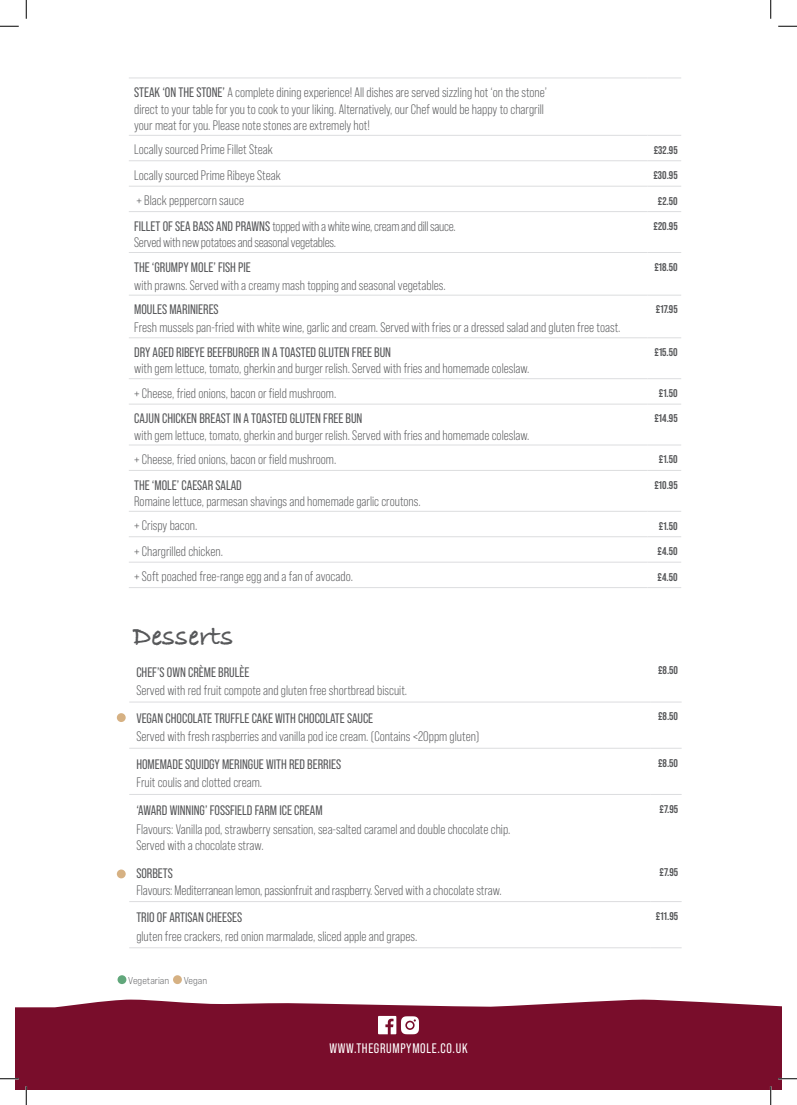
<style>
.page{position:relative;width:797px;height:1105px;background:#fff}
.page>*{position:absolute;margin:0;border:0;box-sizing:border-box;transform-origin:0 0}
.t1{font:700 28.75px "Bradley Hand ITCTT";color:#57585a}
.t2{font:13.75px/16.5px "Bebas Neue Pro";color:#57585a}
.t3{font:13.75px "Bebas Neue Pro";color:#57585a}
.t4{font:13.75px/16.5px "Bebas Neue Pro";letter-spacing:-.02em;color:#57585a}
.t5{font:13.75px "Bebas Neue Pro";letter-spacing:.05em;color:#fff}
.t6{font:700 11.25px "Bebas Neue Pro";color:#57585a}
.t7{font:10px "Bebas Neue Pro Exp Bk";color:#57585a}
.s1{font-style:inherit}
</style>
<div class="page">
<div style="left:16px;top:999px;width:765px;height:90px;background:#790d2b"></div>
<svg style="left:378px;top:1016px;width:41px;height:18px"></svg>
<hr style="left:129px;top:295px;width:518px;height:1px;background:#dcdddf">
<hr style="left:647px;top:295px;width:34px;height:1px;background:#dcdddf">
<hr style="left:129px;top:337px;width:518px;height:1px;background:#dcdddf">
<hr style="left:647px;top:337px;width:34px;height:1px;background:#dcdddf">
<hr style="left:129px;top:378px;width:518px;height:1px;background:#dcdddf">
<hr style="left:647px;top:378px;width:34px;height:1px;background:#dcdddf">
<hr style="left:129px;top:404px;width:518px;height:1px;background:#dcdddf">
<hr style="left:647px;top:404px;width:34px;height:1px;background:#dcdddf">
<hr style="left:129px;top:445px;width:518px;height:1px;background:#dcdddf">
<hr style="left:647px;top:445px;width:34px;height:1px;background:#dcdddf">
<hr style="left:129px;top:470px;width:518px;height:1px;background:#dcdddf">
<hr style="left:647px;top:470px;width:34px;height:1px;background:#dcdddf">
<hr style="left:129px;top:511px;width:518px;height:1px;background:#dcdddf">
<hr style="left:647px;top:511px;width:34px;height:1px;background:#dcdddf">
<hr style="left:129px;top:536px;width:518px;height:1px;background:#dcdddf">
<hr style="left:647px;top:536px;width:34px;height:1px;background:#dcdddf">
<hr style="left:129px;top:562px;width:518px;height:1px;background:#dcdddf">
<hr style="left:647px;top:562px;width:34px;height:1px;background:#dcdddf">
<hr style="left:129px;top:587px;width:518px;height:1px;background:#dcdddf">
<hr style="left:647px;top:587px;width:34px;height:1px;background:#dcdddf">
<hr style="left:129px;top:78px;width:518px;height:1px;background:#dcdddf">
<hr style="left:647px;top:78px;width:34px;height:1px;background:#dcdddf">
<hr style="left:129px;top:135px;width:518px;height:1px;background:#dcdddf">
<hr style="left:647px;top:135px;width:34px;height:1px;background:#dcdddf">
<hr style="left:129px;top:160px;width:518px;height:1px;background:#dcdddf">
<hr style="left:647px;top:160px;width:34px;height:1px;background:#dcdddf">
<hr style="left:129px;top:186px;width:518px;height:1px;background:#dcdddf">
<hr style="left:647px;top:186px;width:34px;height:1px;background:#dcdddf">
<hr style="left:129px;top:211px;width:518px;height:1px;background:#dcdddf">
<hr style="left:647px;top:211px;width:34px;height:1px;background:#dcdddf">
<hr style="left:129px;top:252px;width:518px;height:1px;background:#dcdddf">
<hr style="left:647px;top:252px;width:34px;height:1px;background:#dcdddf">
<hr style="left:129px;top:702px;width:521px;height:1px;background:#dcdddf">
<hr style="left:650px;top:702px;width:31px;height:1px;background:#dcdddf">
<hr style="left:129px;top:748px;width:521px;height:1px;background:#dcdddf">
<hr style="left:650px;top:748px;width:31px;height:1px;background:#dcdddf">
<hr style="left:129px;top:794px;width:521px;height:1px;background:#dcdddf">
<hr style="left:650px;top:794px;width:31px;height:1px;background:#dcdddf">
<hr style="left:129px;top:901px;width:521px;height:1px;background:#dcdddf">
<hr style="left:650px;top:901px;width:31px;height:1px;background:#dcdddf">
<hr style="left:129px;top:947px;width:521px;height:1px;background:#dcdddf">
<hr style="left:650px;top:947px;width:31px;height:1px;background:#dcdddf">
<div style="left:117px;top:713px;width:9px;height:9px;background:#d6b183;border-radius:50%"></div>
<div style="left:117px;top:869px;width:9px;height:9px;background:#d6b183;border-radius:50%"></div>
<div style="left:117px;top:975px;width:9px;height:9px;background:#61a77b;border-radius:50%"></div>
<div style="left:173px;top:975px;width:9px;height:9px;background:#d6b183;border-radius:50%"></div>
<svg style="left:0;top:25px;width:19px;height:2px"></svg>
<svg style="left:778px;top:25px;width:19px;height:2px"></svg>
<svg style="left:0;top:1078px;width:19px;height:1px"></svg>
<svg style="left:778px;top:1078px;width:19px;height:1px"></svg>
<svg style="left:25px;top:0;width:2px;height:19px"></svg>
<svg style="left:25px;top:1086px;width:2px;height:19px"></svg>
<svg style="left:770px;top:0;width:1px;height:19px"></svg>
<svg style="left:770px;top:1086px;width:1px;height:19px"></svg>
<p class="t2" style="left:134px;top:84px;width:414px"><span class="s1">STEAK ‘ON THE STONE’</span> A complete dining experience! All dishes are served sizzling hot ‘on the stone’ direct to your table for you to cook to your liking. Alternatively, our Chef would be happy to chargrill your meat for you. Please note stones are extremely hot!</p>
<p class="t2" style="left:134px;top:141px;width:140px">Locally sourced Prime Fillet Steak</p>
<p class="t6" style="left:653px;top:143px;width:25px">£32.95</p>
<p class="t2" style="left:134px;top:167px;width:148px">Locally sourced Prime Ribeye Steak</p>
<p class="t6" style="left:653px;top:169px;width:26px">£30.95</p>
<p class="t2" style="left:136px;top:192px;width:109px">+ Black peppercorn sauce</p>
<p class="t6" style="left:658px;top:194px;width:21px">£2.50</p>
<p class="t4" style="left:134px;top:218px;width:323px"><span class="s1">FILLET OF SEA BASS AND PRAWNS</span> topped with a white wine, cream and dill sauce.<br>Served with new potatoes and seasonal vegetables.</p>
<p class="t6" style="left:653px;top:220px;width:26px">£20.95</p>
<p class="t3" style="left:134px;top:259px;width:118px">THE ‘GRUMPY MOLE’ FISH PIE</p>
<p class="t2" style="left:134px;top:277px;width:313px">with prawns. Served with a creamy mash topping and seasonal vegetables.</p>
<p class="t6" style="left:654px;top:260px;width:25px">£18.50</p>
<p class="t3" style="left:134px;top:302px;width:86px">MOULES MARINIERES</p>
<p class="t2" style="left:134px;top:319px;width:488px">Fresh mussels pan-fried with white wine, garlic and cream. Served with fries or a dressed salad and gluten free toast.</p>
<p class="t6" style="left:656px;top:303px;width:23px">£17.95</p>
<p class="t2" style="left:134px;top:344px;width:397px"><span class="s1">DRY AGED RIBEYE BEEFBURGER IN A TOASTED GLUTEN FREE BUN<br></span>with gem lettuce, tomato, gherkin and burger relish. Served with fries and homemade coleslaw.</p>
<p class="t6" style="left:654px;top:346px;width:25px">£15.50</p>
<p class="t2" style="left:134px;top:385px;width:204px">+ Cheese, fried onions, bacon or field mushroom.</p>
<p class="t6" style="left:659px;top:387px;width:20px">£1.50</p>
<p class="t2" style="left:134px;top:410px;width:397px"><span class="s1">CAJUN CHICKEN BREAST IN A TOASTED GLUTEN FREE BUN<br></span>with gem lettuce, tomato, gherkin and burger relish. Served with fries and homemade coleslaw.</p>
<p class="t6" style="left:654px;top:412px;width:25px">£14.95</p>
<p class="t2" style="left:134px;top:451px;width:204px">+ Cheese, fried onions, bacon or field mushroom.</p>
<p class="t6" style="left:659px;top:453px;width:20px">£1.50</p>
<p class="t2" style="left:134px;top:476px;width:288px"><span class="s1">THE ‘MOLE’ CAESAR SALAD<br></span>Romaine lettuce, parmesan shavings and homemade garlic croutons.</p>
<p class="t6" style="left:654px;top:478px;width:25px">£10.95</p>
<p class="t2" style="left:134px;top:517px;width:65px">+ Crispy bacon.</p>
<p class="t6" style="left:659px;top:519px;width:20px">£1.50</p>
<p class="t2" style="left:134px;top:543px;width:90px">+ Chargrilled chicken.</p>
<p class="t6" style="left:657px;top:545px;width:22px">£4.50</p>
<p class="t2" style="left:134px;top:568px;width:220px">+ Soft poached free-range egg and a fan of avocado.</p>
<p class="t6" style="left:657px;top:570px;width:22px">£4.50</p>
<p class="t1" style="left:133px;top:614px;width:102px">Desserts</p>
<p class="t3" style="left:136px;top:664px;width:114px">CHEF’S OWN CRÈME BRULÈE</p>
<p class="t2" style="left:136px;top:682px;width:272px">Served with red fruit compote and gluten free shortbread biscuit.</p>
<p class="t6" style="left:658px;top:664px;width:22px">£8.50</p>
<p class="t3" style="left:136px;top:710px;width:238px">VEGAN CHOCOLATE TRUFFLE CAKE WITH CHOCOLATE SAUCE</p>
<p class="t2" style="left:136px;top:728px;width:345px">Served with fresh raspberries and vanilla pod ice cream. (Contains &lt;20ppm gluten)</p>
<p class="t6" style="left:658px;top:710px;width:22px">£8.50</p>
<p class="t3" style="left:136px;top:756px;width:206px">HOMEMADE SQUIDGY MERINGUE WITH RED BERRIES</p>
<p class="t2" style="left:136px;top:774px;width:127px">Fruit coulis and clotted cream.</p>
<p class="t6" style="left:658px;top:756px;width:22px">£8.50</p>
<p class="t3" style="left:136px;top:803px;width:188px">‘AWARD WINNING’ FOSSFIELD FARM ICE CREAM</p>
<p class="t2" style="left:136px;top:820px;width:375px">Flavours: Vanilla pod, strawberry sensation, sea-salted caramel and double chocolate chip.<br>Served with a chocolate straw.</p>
<p class="t6" style="left:659px;top:802px;width:20px">£7.95</p>
<p class="t2" style="left:136px;top:865px;width:367px"><span class="s1">SORBETS<br></span>Flavours: Mediterranean lemon, passionfruit and raspberry. Served with a chocolate straw.</p>
<p class="t6" style="left:659px;top:865px;width:20px">£7.95</p>
<p class="t3" style="left:136px;top:910px;width:107px">TRIO OF ARTISAN CHEESES</p>
<p class="t2" style="left:136px;top:928px;width:282px">gluten free crackers, red onion marmalade, sliced apple and grapes.</p>
<p class="t6" style="left:656px;top:909px;width:24px">£11.95</p>
<p class="t7" style="left:128px;top:974px;width:43px">Vegetarian</p>
<p class="t7" style="left:184px;top:974px;width:25px">Vegan</p>
<p class="t5" style="left:329px;top:1040px;width:140px">WWW.THEGRUMPYMOLE.CO.UK</p>
</div>
